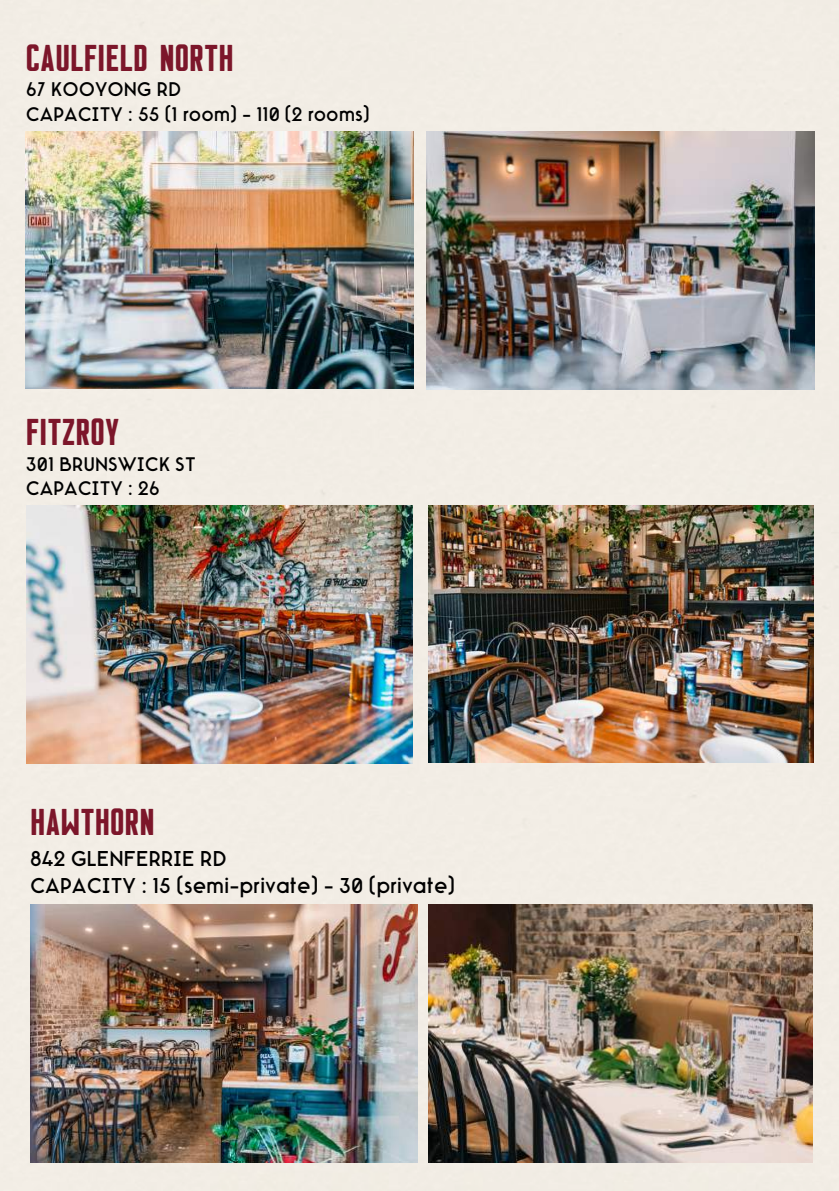
<style>
.page{position:relative;width:839px;height:1191px;background:#fff}
.page>*{position:absolute;margin:0;border:0;box-sizing:border-box;transform-origin:0 0}
.t1{font:900 32.8px "Flounder Pro";color:#7c162a}
.t2{font:500 19.6px/27px "Voyager";color:#000}
.t3{font:500 18.2px "Voyager";color:#000}
.t4{font:500 18px/24px "Voyager";color:#000}
</style>
<div class="page">
<div style="left:0;top:0;width:838px;height:1191px;background:#f2ede5"></div>
<img style="left:26px;top:131px;width:387px;height:258px">
<img style="left:427px;top:131px;width:387px;height:258px">
<img style="left:27px;top:506px;width:385px;height:257px">
<img style="left:428px;top:506px;width:385px;height:257px">
<img style="left:30px;top:904px;width:387px;height:258px">
<img style="left:428px;top:904px;width:384px;height:258px">
<h1 class="t1" style="left:26px;top:47px;width:209px">CAULFIELD NORTH</h1>
<p class="t3" style="left:26px;top:79px;width:157px">67 KOOYONG RD</p>
<p class="t4" style="left:26px;top:103px;width:345px">CAPACITY : 55 (1 room) - 110 (2 rooms)</p>
<h1 class="t1" style="left:26px;top:421px;width:95px">FITZROY</h1>
<p class="t4" style="left:26px;top:453px;width:171px">301 BRUNSWICK ST<br>CAPACITY : 26</p>
<h1 class="t1" style="left:30px;top:811px;width:126px">HAWTHORN</h1>
<p class="t2" style="left:30px;top:846px;width:426px">842 GLENFERRIE RD<br>CAPACITY : 15 (semi-private) - 30 (private)</p>
</div>
